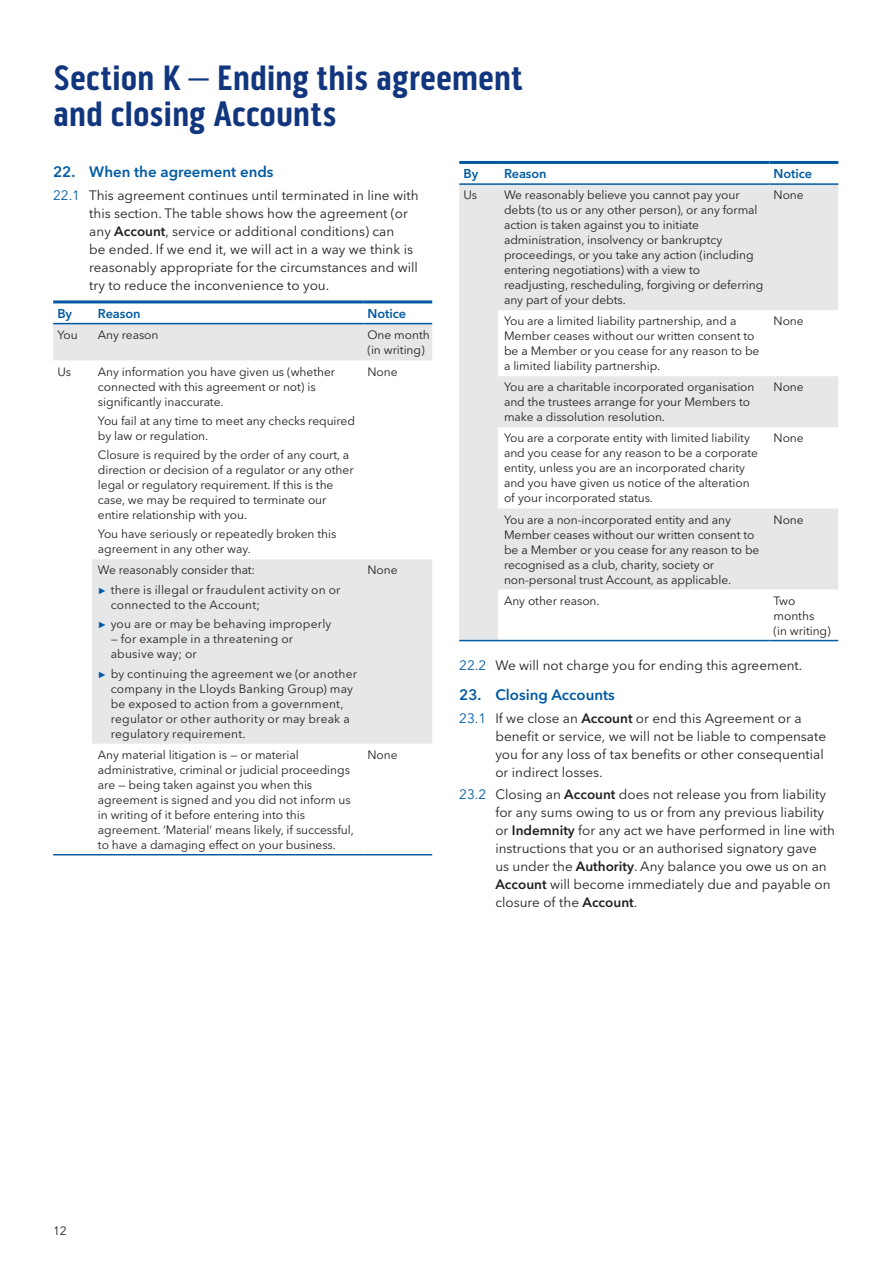
<style>
.page{position:relative;width:893px;height:1263px;background:#fff}
.page>*{position:absolute;margin:0;border:0;box-sizing:border-box;transform-origin:0 0}
.t1{font:700 36px/36px "Bo S Pill Gothic";letter-spacing:-.01em;color:#11367e}
.t2{font:600 15px "Avenir Next LT Pro";color:#015aa2}
.t3{font:13.5px/18px "Avenir Next LT Pro";color:#231f20}
.t4{font:600 12.75px "Avenir Next LT Pro";letter-spacing:-.005em;color:#015aa2}
.t5{font:12px/15px "Avenir Next LT Pro";letter-spacing:-.005em;color:#231f20}
.t6{font:12px/15px "Avenir Next LT Pro";letter-spacing:.015em;color:#231f20}
.t7{font:12px/15px "Avenir Next LT Pro";letter-spacing:.015em;color:#231f20;scale:1.5 1}
.s1{color:#015aa2}
.s2{font-weight:600}
.s3{font-family:"Arial";font-weight:700;font-size:9px;color:#015aa2}
</style>
<div class="page">
<svg style="left:53px;top:324px;width:379px;height:420px"></svg>
<hr style="left:53px;top:300px;width:39px;height:3px;background:#015aa2">
<hr style="left:92px;top:300px;width:271px;height:3px;background:#015aa2">
<hr style="left:363px;top:300px;width:69px;height:3px;background:#015aa2">
<hr style="left:53px;top:323px;width:39px;height:1px;background:#015aa2">
<hr style="left:92px;top:323px;width:271px;height:1px;background:#015aa2">
<hr style="left:363px;top:323px;width:69px;height:1px;background:#015aa2">
<hr style="left:53px;top:854px;width:39px;height:1px;background:#015aa2">
<hr style="left:92px;top:854px;width:271px;height:1px;background:#015aa2">
<hr style="left:363px;top:854px;width:69px;height:1px;background:#015aa2">
<svg style="left:459px;top:185px;width:379px;height:455px;fill:#e6e7e9"></svg>
<hr style="left:459px;top:161px;width:39px;height:3px;background:#015aa2">
<hr style="left:498px;top:161px;width:271px;height:3px;background:#015aa2">
<hr style="left:769px;top:161px;width:69px;height:3px;background:#015aa2">
<hr style="left:459px;top:183px;width:39px;height:2px;background:#015aa2">
<hr style="left:498px;top:183px;width:271px;height:2px;background:#015aa2">
<hr style="left:769px;top:183px;width:69px;height:2px;background:#015aa2">
<hr style="left:498px;top:640px;width:271px;height:1px;background:#015aa2">
<hr style="left:769px;top:640px;width:69px;height:1px;background:#015aa2">
<hr style="left:459px;top:640px;width:39px;height:1px;background:#015aa2">
<h1 class="t1" style="left:53px;top:61px;width:471px">Section K – Ending this agreement and closing Accounts</h1>
<p class="t2" style="left:53px;top:163px;width:222px">22. When the agreement ends</p>
<p class="t3" style="left:89px;top:186px;width:331px;text-indent:-36px"><span class="s1">22.1</span> This agreement continues until terminated in line with this section. The table shows how the agreement (or any <span class="s2">Account</span>, service or additional conditions) can<br>be ended. If we end it, we will act in a way we think is reasonably appropriate for the circumstances and will try to reduce the inconvenience to you.</p>
<p class="t4" style="left:57px;top:305px;width:16px">By</p>
<p class="t4" style="left:98px;top:305px;width:44px">Reason</p>
<p class="t4" style="left:367px;top:305px;width:40px">Notice</p>
<p class="t5" style="left:57px;top:328px;width:22px">You</p>
<p class="t5" style="left:98px;top:328px;width:62px">Any reason</p>
<p class="t5" style="left:367px;top:328px;width:64px">One month (in writing)</p>
<p class="t5" style="left:57px;top:364px;width:15px">Us</p>
<p class="t5" style="left:98px;top:364px;width:239px">Any information you have given us (whether connected with this agreement or not) is significantly inaccurate.</p>
<p class="t5" style="left:98px;top:413px;width:259px">You fail at any time to meet any checks required by law or regulation.</p>
<p class="t5" style="left:98px;top:447px;width:257px">Closure is required by the order of any court, a direction or decision of a regulator or any other legal or regulatory requirement. If this is the case, we may be required to terminate our entire relationship with you.</p>
<p class="t5" style="left:98px;top:527px;width:240px">You have seriously or repeatedly broken this agreement in any other way.</p>
<p class="t4" style="left:463px;top:166px;width:16px">By</p>
<p class="t4" style="left:504px;top:166px;width:44px">Reason</p>
<p class="t4" style="left:774px;top:166px;width:40px">Notice</p>
<p class="t5" style="left:463px;top:187px;width:15px">Us</p>
<p class="t5" style="left:504px;top:187px;width:261px">We reasonably believe you cannot pay your debts (to us or any other person), or any formal action is taken against you to initiate administration, insolvency or bankruptcy proceedings, or you take any action (including entering negotiations) with a view to readjusting, rescheduling, forgiving or deferring any part of your debts.</p>
<p class="t5" style="left:774px;top:187px;width:32px">None</p>
<p class="t5" style="left:504px;top:314px;width:257px">You are a limited liability partnership, and a Member ceases without our written consent to be a Member or you cease for any reason to be a limited liability partnership.</p>
<p class="t5" style="left:774px;top:314px;width:32px">None</p>
<p class="t5" style="left:504px;top:380px;width:252px">You are a charitable incorporated organisation and the trustees arrange for your Members to make a dissolution resolution.</p>
<p class="t5" style="left:774px;top:380px;width:32px">None</p>
<p class="t5" style="left:504px;top:431px;width:256px">You are a corporate entity with limited liability and you cease for any reason to be a corporate entity, unless you are an incorporated charity and you have given us notice of the alteration of your incorporated status.</p>
<p class="t5" style="left:774px;top:431px;width:32px">None</p>
<p class="t5" style="left:504px;top:512px;width:257px">You are a non-incorporated entity and any Member ceases without our written consent to be a Member or you cease for any reason to be recognised as a club, charity, society or non-personal trust Account, as applicable.</p>
<p class="t5" style="left:774px;top:512px;width:32px">None</p>
<p class="t5" style="left:504px;top:593px;width:97px">Any other reason.</p>
<p class="t5" style="left:774px;top:593px;width:59px">Two months (in writing)</p>
<p class="t3" style="left:459px;top:657px;width:345px"><span class="s1">22.2</span> We will not charge you for ending this agreement.</p>
<p class="t2" style="left:459px;top:686px;width:157px">23. Closing Accounts</p>
<p class="t3" style="left:495px;top:709px;width:332px;text-indent:-36px"><span class="s1">23.1</span> If we close an <span class="s2">Account</span> or end this Agreement or a benefit or service, we will not be liable to compensate you for any loss of tax benefits or other consequential or indirect losses.</p>
<p class="t3" style="left:495px;top:786px;width:341px;text-indent:-36px"><span class="s1">23.2</span> Closing an <span class="s2">Account</span> does not release you from liability for any sums owing to us or from any previous liability or <span class="s2">Indemnity</span> for any act we have performed in line with instructions that you or an authorised signatory gave<br>us under the <span class="s2">Authority</span>. Any balance you owe us on an <span class="s2">Account</span> will become immediately due and payable on closure of the <span class="s2">Account</span>.</p>
<p class="t5" style="left:367px;top:364px;width:32px">None</p>
<p class="t5" style="left:98px;top:561px;width:244px;line-height:19.2px">We reasonably consider that:<br><span class="s3">►</span> there is illegal or fraudulent activity on or</p>
<p class="t6" style="left:98px;top:595px;width:235px;line-height:19.5px;text-indent:13px">connected to the Account;<br><span class="s3">►</span> you are or may be behaving improperly</p>
<p class="t7" style="left:111px;top:631px;width:123px">– for example in a threatening or abusive way; or</p>
<p class="t6" style="left:111px;top:666px;width:248px;text-indent:-13px"><span class="s3">►</span> by continuing the agreement we (or another company in the Lloyds Banking Group) may be exposed to action from a government, regulator or other authority or may break a regulatory requirement.</p>
<p class="t5" style="left:367px;top:563px;width:32px">None</p>
<p class="t5" style="left:98px;top:747px;width:257px">Any material litigation is – or material administrative, criminal or judicial proceedings are – being taken against you when this agreement is signed and you did not inform us in writing of it before entering into this agreement. ‘Material’ means likely, if successful, to have a damaging effect on your business.</p>
<p class="t5" style="left:367px;top:747px;width:32px">None</p>
<p class="t5" style="left:53px;top:1223px;width:15px">12</p>
</div>
